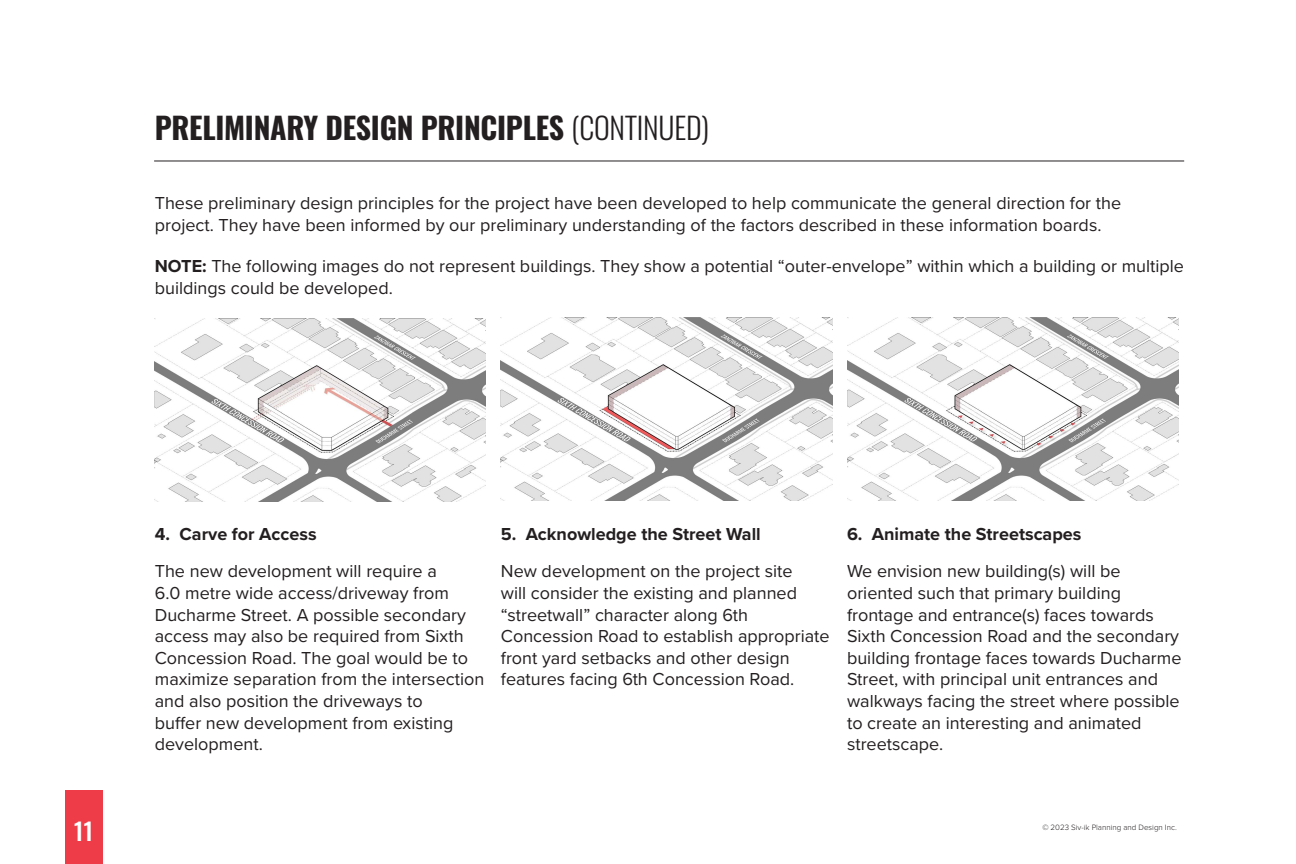
<style>
.page{position:relative;width:1296px;height:864px;background:#fff}
.page>*{position:absolute;margin:0;border:0;box-sizing:border-box;transform-origin:0 0}
.Heading_1{font:700 30px "Oswald";letter-spacing:-.01em;color:#231f20}
.t1{font:500 24px "Oswald";color:#fff}
.Body_Text{font:18px/21.6px "Proxima Nova";color:#231f20}
.Body_Text_-_Span_Columns{font:18px/21.6px "Proxima Nova";color:#231f20}
.Numbered_List_-_Small{font:700 18px "Proxima Nova";color:#231f20}
.t2{font:300 8px "Proxima Nova";color:#231f20}
.s1{font-weight:300}
.s2{font-weight:700}
</style>
<div class="page">
<div style="left:65px;top:790px;width:38px;height:74px;background:#ee3d48"></div>
<img style="left:155px;top:319px;width:331px;height:182px">
<img style="left:501px;top:318px;width:331px;height:182px">
<img style="left:847px;top:318px;width:331px;height:182px">
<hr style="left:154px;top:161px;width:1030px;height:1px;background:#231f20">
<h1 class="Heading_1" style="left:155px;top:112px;width:556px">PRELIMINARY DESIGN PRINCIPLES <span class="s1">(CONTINUED)</span></h1>
<p class="Body_Text_-_Span_Columns" style="left:155px;top:191px;width:968px">These preliminary design principles for the project have been developed to help communicate the general direction for the project. They have been informed by our preliminary understanding of the factors described in these information boards.</p>
<p class="Body_Text_-_Span_Columns" style="left:155px;top:255px;width:1031px"><span class="s2">NOTE:</span> The following images do not represent buildings. They show a potential “outer-envelope” within which a building or multiple buildings could be developed.</p>
<h2 class="Numbered_List_-_Small" style="left:155px;top:521px;width:163px">4. Carve for Access</h2>
<p class="Body_Text" style="left:155px;top:560px;width:331px">The new development will require a<br>6.0 metre wide access/driveway from Ducharme Street. A possible secondary access may also be required from Sixth Concession Road. The goal would be to maximize separation from the intersection and also position the driveways to<br>buffer new development from existing development.</p>
<h2 class="Numbered_List_-_Small" style="left:501px;top:521px;width:261px">5. Acknowledge the Street Wall</h2>
<p class="Body_Text" style="left:501px;top:560px;width:330px">New development on the project site<br>will consider the existing and planned “streetwall” character along 6th Concession Road to establish appropriate front yard setbacks and other design features facing 6th Concession Road.</p>
<h2 class="Numbered_List_-_Small" style="left:847px;top:521px;width:236px">6. Animate the Streetscapes</h2>
<p class="Body_Text" style="left:847px;top:560px;width:336px">We envision new building(s) will be oriented such that primary building frontage and entrance(s) faces towards Sixth Concession Road and the secondary building frontage faces towards Ducharme Street, with principal unit entrances and walkways facing the street where possible to create an interesting and animated streetscape.</p>
<h2 class="t1" style="left:74px;top:819px;width:20px">11</h2>
<p class="t2" style="left:1042px;top:821px;width:136px">© 2023 Siv-ik Planning and Design Inc.</p>
</div>
